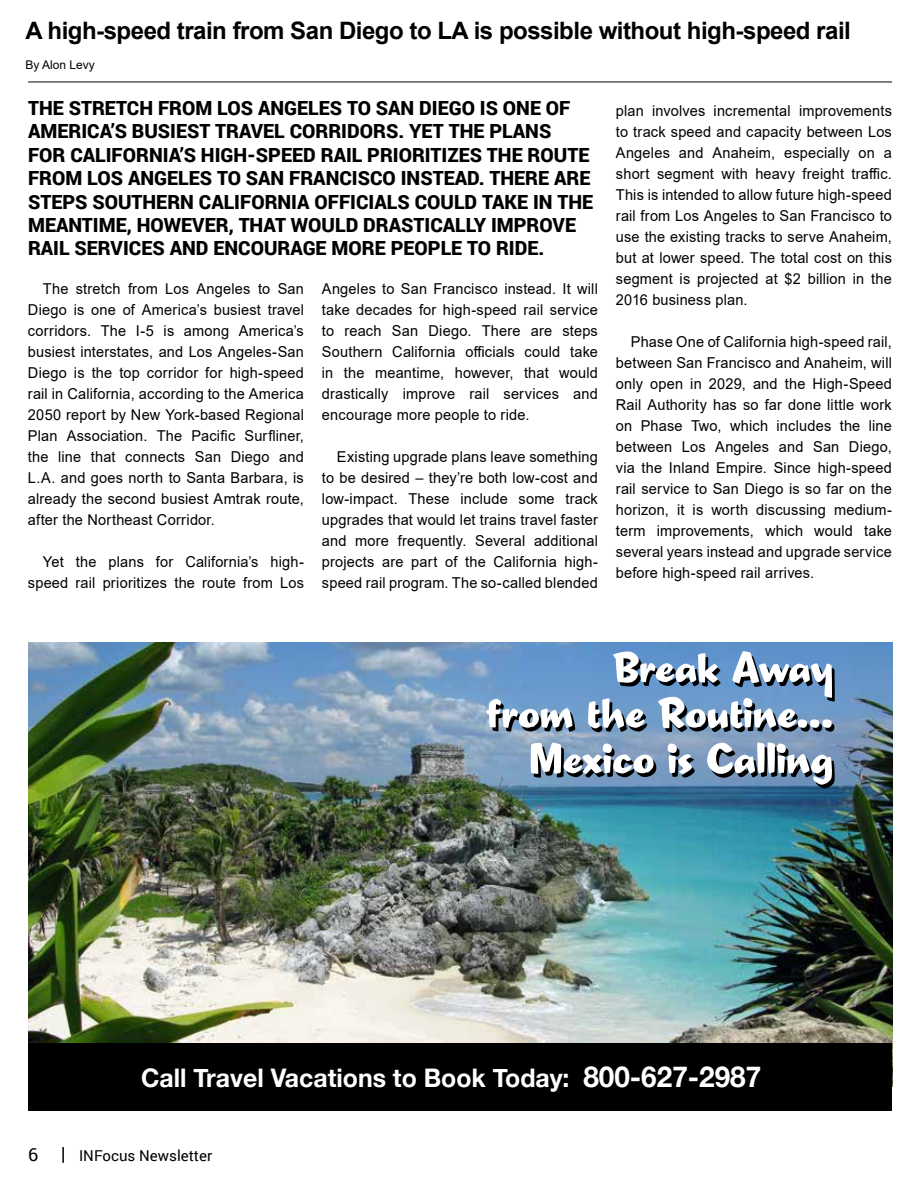
<style>
.page{position:relative;width:918px;height:1188px;background:#fff}
.page>*{position:absolute;margin:0;border:0;box-sizing:border-box;transform-origin:0 0}
.t1{font:700 25.65px "Helvetica Neue";color:#fff}
.t2{font:700 24px "Arial";letter-spacing:-.02em;color:#000}
.t3{font:900 19.5px/23.4px "Roboto";color:#000}
.t4{font:18px "Roboto";color:#000}
.t5{font:15px/21px "Arial";letter-spacing:.015em;color:#000;text-align:justify}
.t6{font:15px "Roboto";color:#000}
.t7{font:12px "Arial";color:#000}
.s1{font-size:28.8px}
</style>
<div class="page">
<svg style="left:62px;top:1147px;width:2px;height:16px"></svg>
<img style="left:28px;top:643px;width:864px;height:400px">
<div style="left:28px;top:1043px;width:864px;height:67px;background:#000"></div>
<svg style="left:486px;top:699px;width:89px;height:33px"></svg>
<svg style="left:588px;top:651px;width:247px;height:81px"></svg>
<svg style="left:531px;top:743px;width:125px;height:35px"></svg>
<svg style="left:667px;top:743px;width:28px;height:35px"></svg>
<svg style="left:707px;top:742px;width:128px;height:46px"></svg>
<hr style="left:28px;top:82px;width:864px;height:1px;background:#000">
<h2 class="t2" style="left:25px;top:13px;width:827px">A high-speed train from San Diego to LA is possible without high-speed rail</h2>
<p class="t7" style="left:25px;top:57px;width:71px">By Alon Levy</p>
<p class="t3" style="left:28px;top:96px;width:567px">THE STRETCH FROM LOS ANGELES TO SAN DIEGO IS ONE OF AMERICA’S BUSIEST TRAVEL CORRIDORS. YET THE PLANS FOR CALIFORNIA’S HIGH-SPEED RAIL PRIORITIZES THE ROUTE FROM LOS ANGELES TO SAN FRANCISCO INSTEAD. THERE ARE STEPS SOUTHERN CALIFORNIA OFFICIALS COULD TAKE IN THE MEANTIME, HOWEVER, THAT WOULD DRASTICALLY IMPROVE RAIL SERVICES AND ENCOURAGE MORE PEOPLE TO RIDE.</p>
<p class="t5" style="left:28px;top:278px;width:278px;text-indent:15px">The stretch from Los Angeles to San Diego is one of America’s busiest travel corridors. The I-5 is among America’s busiest interstates, and Los Angeles-San Diego is the top corridor for high-speed rail in California, according to the America 2050 report by New York-based Regional Plan Association. The Pacific Surfliner, the line that connects San Diego and L.A. and goes north to Santa Barbara, is already the second busiest Amtrak route, after the Northeast Corridor.</p>
<p class="t5" style="left:28px;top:551px;width:278px;text-align:right">Yet the plans for California’s high&shy;speed rail prioritizes the route from Los</p>
<p class="t5" style="left:322px;top:278px;width:278px">Angeles to San Francisco instead. It will take decades for high-speed rail service to reach San Diego. There are steps Southern California officials could take in the meantime, however, that would drastically improve rail services and encourage more people to ride.</p>
<p class="t5" style="left:322px;top:446px;width:278px;text-indent:15px">Existing upgrade plans leave something to be desired – they’re both low-cost and low-impact. These include some track upgrades that would let trains travel faster and more frequently. Several additional projects are part of the California high&shy;speed rail program. The so-called blended</p>
<p class="t5" style="left:616px;top:100px;width:278px">plan involves incremental improvements to track speed and capacity between Los Angeles and Anaheim, especially on a short segment with heavy freight traffic.<br>This is intended to allow future high-speed rail from Los Angeles to San Francisco to use the existing tracks to serve Anaheim, but at lower speed. The total cost on this segment is projected at $2 billion in the 2016 business plan.</p>
<p class="t5" style="left:616px;top:331px;width:278px;text-indent:15px">Phase One of California high-speed rail, between San Francisco and Anaheim, will only open in 2029, and the High-Speed Rail Authority has so far done little work on Phase Two, which includes the line between Los Angeles and San Diego, via the Inland Empire. Since high-speed rail service to San Diego is so far on the horizon, it is worth discussing medium&shy;term improvements, which would take several years instead and upgrade service before high-speed rail arrives.</p>
<h1 class="t1" style="left:141px;top:1058px;width:622px">Call Travel Vacations to Book Today: <span class="s1">800-627-2987</span></h1>
<p class="t4" style="left:28px;top:1142px;width:12px">6</p>
<p class="t6" style="left:79px;top:1145px;width:135px">INFocus Newsletter</p>
</div>
